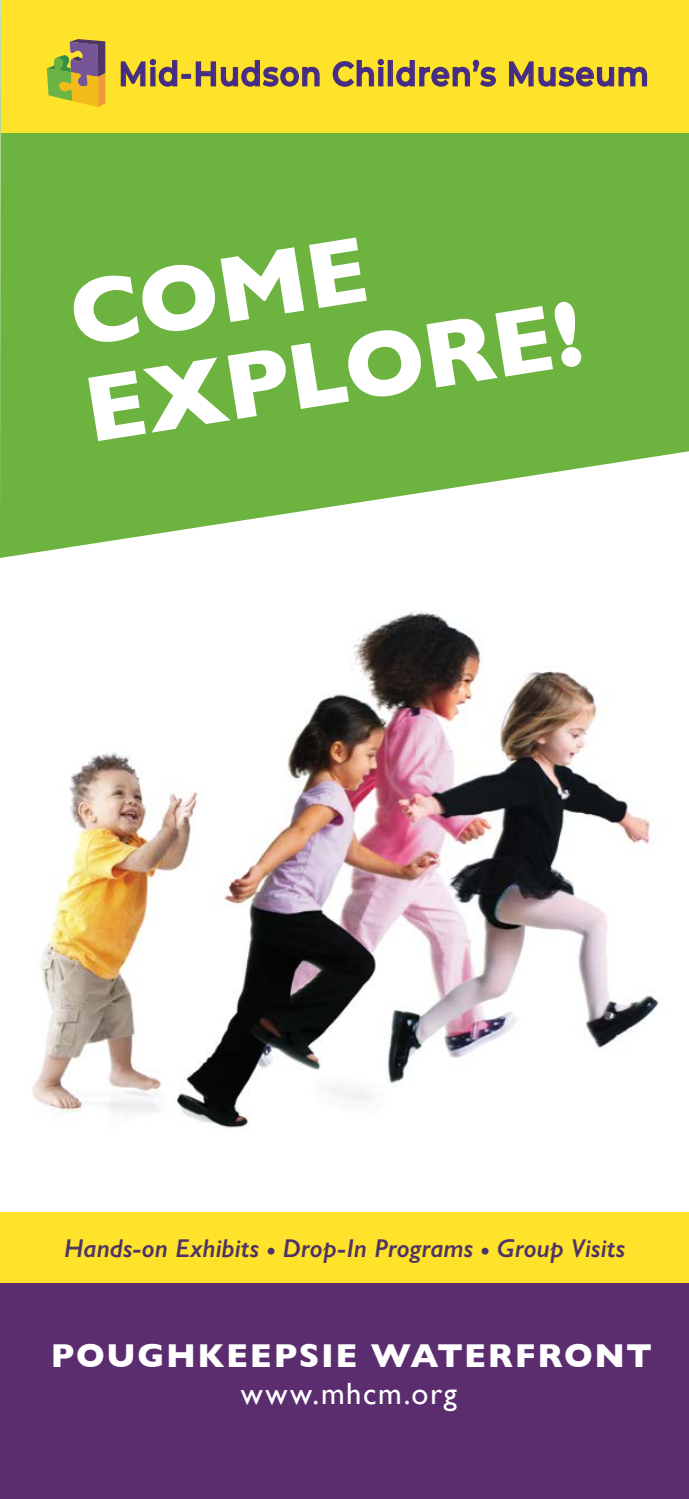
<style>
.page{position:relative;width:689px;height:1499px;background:#fff}
.page>*{position:absolute;margin:0;border:0;box-sizing:border-box;transform-origin:0 0}
.t1{font:700 94.5px/96.8px "Gill Sans";color:#fff}
.t2{font:600 33.75px "Montserrat";letter-spacing:.03em;color:#452b8a;scale:.9 1}
.t3{font:700 33.75px "Gill Sans";letter-spacing:.05em;color:#fff}
.t4{font:30.6px "Gill Sans";letter-spacing:.05em;color:#fff}
.t5{font:italic 600 25.88px "Gill Sans";color:#4e3466}
</style>
<div class="page">
<svg style="left:0;top:0;width:688px;height:558px;background:#7ebc57"></svg>
<div style="left:1px;top:0;width:687px;height:132px;background:#ffe32a"></div>
<div style="left:0;top:1244px;width:688px;height:254px;background:#5b2d6f"></div>
<svg style="left:120px;top:59px;width:58px;height:28px"></svg>
<div style="left:181px;top:74px;width:10px;height:5px;border:1px solid #4e3466"></div>
<svg style="left:195px;top:59px;width:125px;height:28px"></svg>
<svg style="left:332px;top:59px;width:42px;height:28px"></svg>
<div style="left:377px;top:59px;width:7px;height:6px;border:1px solid #4e3466;border-radius:50%"></div>
<div style="left:378px;top:67px;width:5px;height:19px;border:1px solid #4e3466"></div>
<div style="left:387px;top:60px;width:6px;height:26px;border:1px solid #4e3466"></div>
<svg style="left:396px;top:59px;width:100px;height:28px"></svg>
<svg style="left:509px;top:61px;width:138px;height:26px"></svg>
<img style="left:32px;top:611px;width:632px;height:517px">
<div style="left:0;top:1212px;width:688px;height:71px;background:#ffe32a"></div>
<svg style="left:47px;top:39px;width:58px;height:68px"></svg>
<h2 class="t2" style="left:119px;top:50px;width:590px">Mid-Hudson Children’s Museum</h2>
<h1 class="t1" style="left:62px;top:265px;width:504px;rotate:-9deg">COME<br>EXPLORE!</h1>
<p class="t5" style="left:64px;top:1233px;width:563px">Hands-on Exhibits • Drop-In Programs • Group Visits</p>
<h2 class="t3" style="left:51px;top:1328px;width:602px">POUGHKEEPSIE WATERFRONT</h2>
<p class="t4" style="left:241px;top:1375px;width:217px">www.mhcm.org</p>
</div>
